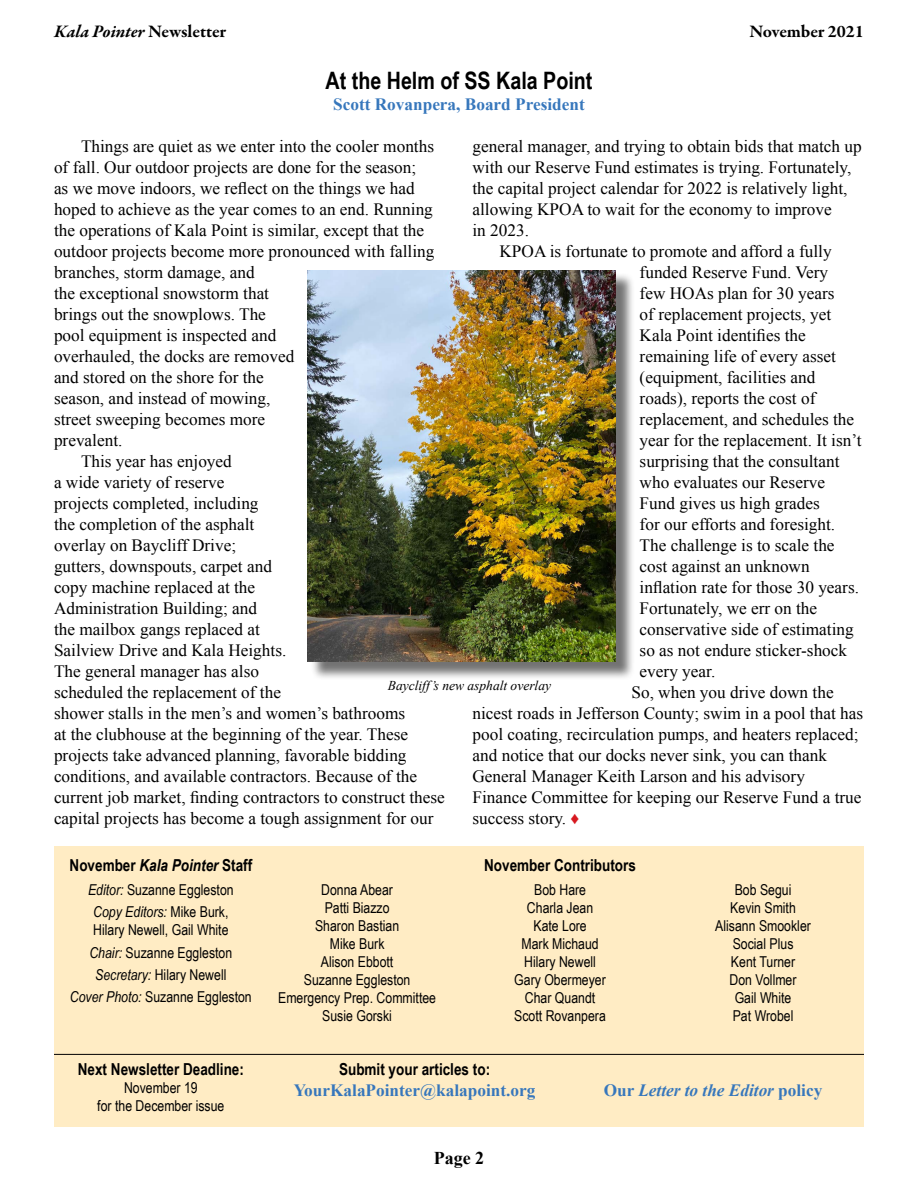
<style>
.page{position:relative;width:918px;height:1188px;background:#fff}
.page>*{position:absolute;margin:0;border:0;box-sizing:border-box;transform-origin:0 0}
.t1{font:700 24px "Arial Narrow";color:#000}
.t2{font:italic 700 18px "Garamond Premr Pro";color:#000}
.t3{font:700 18px "Garamond Premr Pro";letter-spacing:-.01em;color:#000}
.t4{font:700 18px "Times New Roman";color:#000}
.t5{font:17.25px "Times New Roman";color:#000}
.t6{font:700 17.25px "Times New Roman";color:#3777bc}
.t7{font:italic 700 17.25px "Times New Roman";color:#3777bc}
.t8{font:700 16.5px "Arial Narrow";color:#000}
.t9{font:15px/18px "Arial Narrow";color:#000;text-align:center}
.t10{font:italic 13.5px "Times New Roman";color:#000}
.s1{font-style:normal}
.s2{color:#d71920}
.s3{font-style:italic}
</style>
<div class="page">
<div style="left:54px;top:846px;width:810px;height:281px;background:#ffecc4"></div>
<hr style="left:54px;top:1054px;width:810px;height:1px;background:#000">
<div style="left:310px;top:273px;width:325px;height:407px;background:#000;opacity:.55"></div>
<img style="left:307px;top:270px;width:309px;height:391px">
<p class="t2" style="left:54px;top:20px;width:174px">Kala Pointer <span class="s1">Newsletter</span></p>
<p class="t3" style="left:750px;top:20px;width:116px">November 2021</p>
<h1 class="t1" style="left:326px;top:62px;width:268px">At the Helm of SS Kala Point</h1>
<p class="t6" style="left:333px;top:92px;width:253px">Scott Rovanpera, Board President</p>
<p class="t5" style="left:473px;top:135px;width:391px">general manager, and trying to obtain bids that match up</p>
<p class="t5" style="left:473px;top:156px;width:380px">with our Reserve Fund estimates is trying. Fortunately,</p>
<p class="t5" style="left:473px;top:177px;width:377px">the capital project calendar for 2022 is relatively light,</p>
<p class="t5" style="left:473px;top:198px;width:361px">allowing KPOA to wait for the economy to improve</p>
<p class="t5" style="left:473px;top:219px;width:58px">in 2023.</p>
<p class="t5" style="left:500px;top:240px;width:334px">KPOA is fortunate to promote and afford a fully</p>
<p class="t5" style="left:640px;top:261px;width:190px">funded Reserve Fund. Very</p>
<p class="t5" style="left:640px;top:282px;width:196px">few HOAs plan for 30 years</p>
<p class="t5" style="left:640px;top:303px;width:193px">of replacement projects, yet</p>
<p class="t5" style="left:640px;top:324px;width:168px">Kala Point identifies the</p>
<p class="t5" style="left:640px;top:345px;width:198px">remaining life of every asset</p>
<p class="t5" style="left:640px;top:366px;width:177px">(equipment, facilities and</p>
<p class="t5" style="left:640px;top:387px;width:177px">roads), reports the cost of</p>
<p class="t5" style="left:640px;top:408px;width:216px">replacement, and schedules the</p>
<p class="t5" style="left:640px;top:429px;width:223px">year for the replacement. It isn’t</p>
<p class="t5" style="left:640px;top:450px;width:201px">surprising that the consultant</p>
<p class="t5" style="left:640px;top:471px;width:187px">who evaluates our Reserve</p>
<p class="t5" style="left:640px;top:492px;width:182px">Fund gives us high grades</p>
<p class="t5" style="left:640px;top:513px;width:197px">for our efforts and foresight.</p>
<p class="t5" style="left:640px;top:534px;width:196px">The challenge is to scale the</p>
<p class="t5" style="left:640px;top:555px;width:172px">cost against an unknown</p>
<p class="t5" style="left:640px;top:576px;width:221px">inflation rate for those 30 years.</p>
<p class="t5" style="left:640px;top:597px;width:179px">Fortunately, we err on the</p>
<p class="t5" style="left:640px;top:618px;width:216px">conservative side of estimating</p>
<p class="t5" style="left:640px;top:639px;width:209px">so as not endure sticker-shock</p>
<p class="t5" style="left:640px;top:660px;width:77px">every year.</p>
<p class="t5" style="left:631px;top:681px;width:204px">So, when you drive down the</p>
<p class="t5" style="left:473px;top:702px;width:392px">nicest roads in Jefferson County; swim in a pool that has</p>
<p class="t5" style="left:473px;top:723px;width:388px">pool coating, recirculation pumps, and heaters replaced;</p>
<p class="t5" style="left:473px;top:744px;width:356px">and notice that our docks never sink, you can thank</p>
<p class="t5" style="left:473px;top:765px;width:334px">General Manager Keith Larson and his advisory</p>
<p class="t5" style="left:473px;top:786px;width:391px">Finance Committee for keeping our Reserve Fund a true</p>
<p class="t5" style="left:473px;top:807px;width:108px">success story. <span class="s2">♦</span></p>
<p class="t5" style="left:81px;top:135px;width:355px">Things are quiet as we enter into the cooler months</p>
<p class="t5" style="left:54px;top:156px;width:364px">of fall. Our outdoor projects are done for the season;</p>
<p class="t5" style="left:54px;top:177px;width:362px">as we move indoors, we reflect on the things we had</p>
<p class="t5" style="left:54px;top:198px;width:380px">hoped to achieve as the year comes to an end. Running</p>
<p class="t5" style="left:54px;top:219px;width:372px">the operations of Kala Point is similar, except that the</p>
<p class="t5" style="left:54px;top:240px;width:382px">outdoor projects become more pronounced with falling</p>
<p class="t5" style="left:54px;top:261px;width:202px">branches, storm damage, and</p>
<p class="t5" style="left:54px;top:282px;width:217px">the exceptional snowstorm that</p>
<p class="t5" style="left:54px;top:303px;width:213px">brings out the snowplows. The</p>
<p class="t5" style="left:54px;top:324px;width:224px">pool equipment is inspected and</p>
<p class="t5" style="left:54px;top:345px;width:242px">overhauled, the docks are removed</p>
<p class="t5" style="left:54px;top:366px;width:211px">and stored on the shore for the</p>
<p class="t5" style="left:54px;top:387px;width:218px">season, and instead of mowing,</p>
<p class="t5" style="left:54px;top:408px;width:213px">street sweeping becomes more</p>
<p class="t5" style="left:54px;top:429px;width:70px">prevalent.</p>
<p class="t5" style="left:81px;top:450px;width:152px">This year has enjoyed</p>
<p class="t5" style="left:54px;top:471px;width:172px">a wide variety of reserve</p>
<p class="t5" style="left:54px;top:492px;width:206px">projects completed, including</p>
<p class="t5" style="left:54px;top:513px;width:202px">the completion of the asphalt</p>
<p class="t5" style="left:54px;top:534px;width:184px">overlay on Baycliff Drive;</p>
<p class="t5" style="left:54px;top:555px;width:219px">gutters, downspouts, carpet and</p>
<p class="t5" style="left:54px;top:576px;width:203px">copy machine replaced at the</p>
<p class="t5" style="left:54px;top:597px;width:205px">Administration Building; and</p>
<p class="t5" style="left:54px;top:618px;width:207px">the mailbox gangs replaced at</p>
<p class="t5" style="left:54px;top:639px;width:234px">Sailview Drive and Kala Heights.</p>
<p class="t5" style="left:54px;top:660px;width:207px">The general manager has also</p>
<p class="t5" style="left:54px;top:681px;width:229px">scheduled the replacement of the</p>
<p class="t5" style="left:54px;top:702px;width:353px">shower stalls in the men’s and women’s bathrooms</p>
<p class="t5" style="left:54px;top:723px;width:356px">at the clubhouse at the beginning of the year. These</p>
<p class="t5" style="left:54px;top:744px;width:354px">projects take advanced planning, favorable bidding</p>
<p class="t5" style="left:54px;top:765px;width:365px">conditions, and available contractors. Because of the</p>
<p class="t5" style="left:54px;top:786px;width:392px">current job market, finding contractors to construct these</p>
<p class="t5" style="left:54px;top:807px;width:381px">capital projects has become a tough assignment for our</p>
<p class="t10" style="left:388px;top:676px;width:165px">Baycliff’s new asphalt overlay</p>
<p class="t8" style="left:70px;top:853px;width:184px">November <span class="s3">Kala Pointer</span> Staff</p>
<p class="t8" style="left:484px;top:853px;width:153px">November Contributors</p>
<p class="t9" style="left:88px;top:878px;width:147px;line-height:22.4px"><span class="s3">Editor:</span> Suzanne Eggleston<br><span class="s3">Copy Editors:</span> Mike Burk,</p>
<p class="t9" style="left:70px;top:918px;width:183px;line-height:22.4px">Hilary Newell, Gail White<br><span class="s3">Chair:</span> Suzanne Eggleston<br><span class="s3">Secretary:</span> Hilary Newell<br><span class="s3">Cover Photo:</span> Suzanne Eggleston</p>
<p class="t9" style="left:278px;top:880px;width:159px">Donna Abear<br>Patti Biazzo<br>Sharon Bastian<br>Mike Burk<br>Alison Ebbott<br>Suzanne Eggleston<br>Emergency Prep. Committee<br>Susie Gorski</p>
<p class="t9" style="left:514px;top:880px;width:93px">Bob Hare<br>Charla Jean<br>Kate Lore<br>Mark Michaud<br>Hilary Newell<br>Gary Obermeyer<br>Char Quandt<br>Scott Rovanpera</p>
<p class="t9" style="left:715px;top:880px;width:97px">Bob Segui<br>Kevin Smith<br>Alisann Smookler<br>Social Plus<br>Kent Turner<br>Don Vollmer<br>Gail White<br>Pat Wrobel</p>
<p class="t8" style="left:339px;top:1057px;width:153px">Submit your articles to:</p>
<p class="t6" style="left:294px;top:1079px;width:243px">YourKalaPointer@kalapoint.org</p>
<p class="t8" style="left:78px;top:1057px;width:168px">Next Newsletter Deadline:</p>
<p class="t9" style="left:97px;top:1079px;width:129px">November 19<br>for the December issue</p>
<p class="t7" style="left:604px;top:1079px;width:220px"><span class="s1">Our</span> Letter to the Editor <span class="s1">policy</span></p>
<p class="t4" style="left:434px;top:1145px;width:52px">Page 2</p>
</div>
